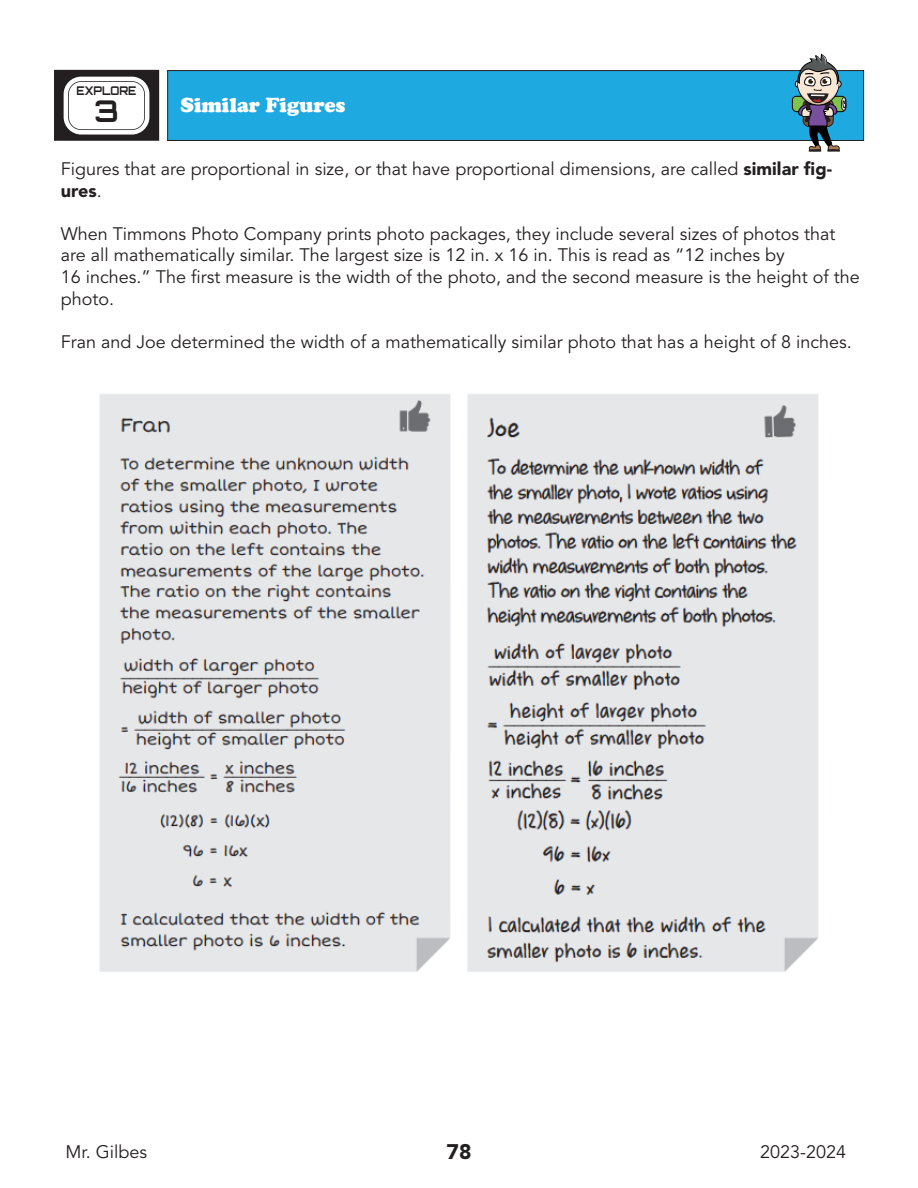
<style>
.page{position:relative;width:918px;height:1188px;background:#fff}
.page>*{position:absolute;margin:0;border:0;box-sizing:border-box;transform-origin:0 0}
.t1{font:700 30px "Orbitron";color:#231f20}
.t2{font:900 21px "Cooper";color:#fff}
.t3{font:900 21px "Avenir LT Std";color:#231f20}
.t4{font:18px/21.6px "Avenir LT Std";color:#231f20}
.t5{font:700 12px "Orbitron";color:#231f20;scale:.9 1}
.s1{font-weight:900}
</style>
<div class="page">
<div style="left:168px;top:71px;width:696px;height:69px;background:#1fa9e1"></div>
<div style="left:167px;top:70px;width:697px;height:71px;border:1px solid #231f20"></div>
<div style="left:792px;top:96px;width:54px;height:16px;background:#7dc34e;border-radius:4px"></div>
<div style="left:792px;top:96px;width:54px;height:16px;border:1px solid #000002;border-radius:4px"></div>
<svg style="left:795px;top:54px;width:52px;height:98px"></svg>
<div style="left:54px;top:70px;width:105px;height:70px;background:#231f20"></div>
<div style="left:54px;top:70px;width:105px;height:71px;border:1px solid #231f20"></div>
<div style="left:66px;top:79px;width:81px;height:53px;background:#fff;border-radius:15px"></div>
<div style="left:63px;top:76px;width:87px;height:59px;border:6px solid #231f20;border-radius:15px"></div>
<div style="left:64px;top:77px;width:85px;height:58px;border:4px solid #fff;border-radius:15px"></div>
<img style="left:99px;top:394px;width:720px;height:578px">
<p class="t5" style="left:76px;top:84px;width:68px">EXPLORE</p>
<p class="t1" style="left:94px;top:93px;width:26px">3</p>
<p class="t2" style="left:181px;top:93px;width:166px">Similar Figures</p>
<p class="t4" style="left:61px;top:159px;width:773px">Figures that are proportional in size, or that have proportional dimensions, are called <span class="s1">similar fig&shy;ures</span>.</p>
<p class="t4" style="left:61px;top:223px;width:776px">When Timmons Photo Company prints photo packages, they include several sizes of photos that are all mathematically similar. The largest size is 12 in. x 16 in. This is read as “12 inches by</p>
<p class="t4" style="left:61px;top:267px;width:801px">16 inches.” The first measure is the width of the photo, and the second measure is the height of the photo.</p>
<p class="t4" style="left:61px;top:331px;width:792px">Fran and Joe determined the width of a mathematically similar photo that has a height of 8 inches.</p>
<p class="t4" style="left:66px;top:1142px;width:83px">Mr. Gilbes</p>
<p class="t3" style="left:447px;top:1139px;width:26px">78</p>
<p class="t4" style="left:760px;top:1142px;width:88px">2023-2024</p>
</div>
